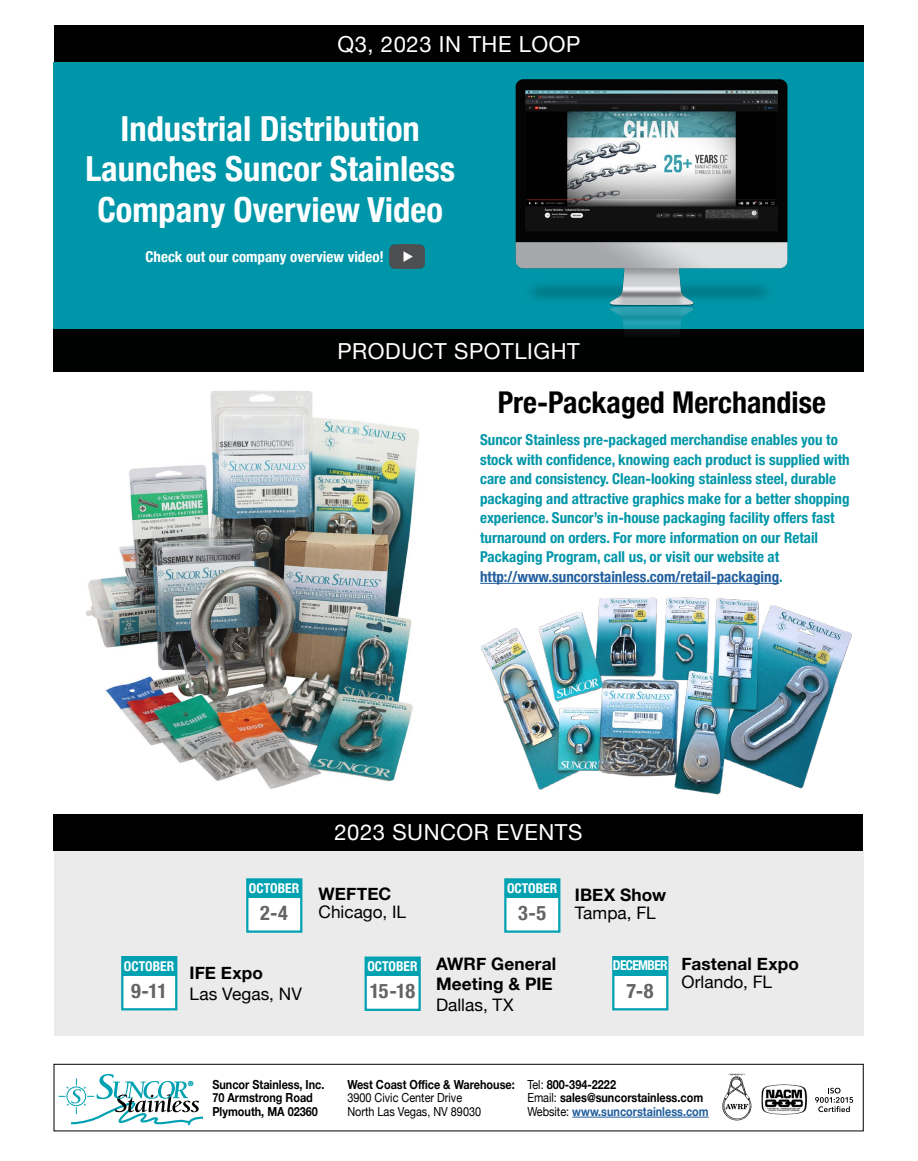
<style>
.page{position:relative;width:918px;height:1161px;background:#fff}
.page>*{position:absolute;margin:0;border:0;box-sizing:border-box;transform-origin:0 0}
.t1{font:700 condensed 34.5px/40.5px "Helvetica Neue";color:#fff;text-align:center}
.t2{font:700 condensed 30px "Helvetica Neue";color:#000}
.t3{font:22.05px "Helvetica Neue";letter-spacing:.025em;color:#fff}
.t4{font:700 condensed 20.25px "Helvetica Neue";color:#636466}
.t5{font:700 17.25px "Helvetica Neue";letter-spacing:.005em;color:#000}
.t6{font:17.25px "Helvetica Neue";color:#000}
.t7{font:700 condensed 15px/19.5px "Helvetica Neue";color:#0096a9}
.t8{font:700 condensed 15px "Helvetica Neue";color:#fff}
.t9{font:700 condensed 13.5px "Helvetica Neue";color:#fff}
.t10{font:700 condensed 13.5px "Helvetica Neue";letter-spacing:-.05em;color:#fff}
.t11{font:700 12.45px "Helvetica Neue";color:#000;scale:.87 1}
.t12{font:12.45px "Helvetica Neue";color:#000;scale:.87 1}
.t13{font:700 12.45px "Helvetica Neue";color:#215e9e;scale:.87 1}
.t14{font:700 6.9px "Helvetica Neue";color:#00a1b1;scale:.95 1}
.s1{color:#215e9e}
.s2{font-weight:400}
.s3{font-weight:400;color:#000}
</style>
<div class="page">
<div style="left:54px;top:62px;width:810px;height:267px;background:#0096a9"></div>
<div style="left:54px;top:851px;width:809px;height:184px;background:#ebebec"></div>
<div style="left:54px;top:25px;width:810px;height:37px;background:#000"></div>
<div style="left:53px;top:814px;width:810px;height:37px;background:#000"></div>
<div style="left:53px;top:329px;width:811px;height:43px;background:#000101"></div>
<div style="left:54px;top:1064px;width:810px;height:67px;border:1px solid #000"></div>
<svg style="left:59px;top:1074px;width:144px;height:51px"></svg>
<svg style="left:722px;top:1074px;width:29px;height:46px"></svg>
<img style="left:761px;top:1084px;width:47px;height:31px">
<svg style="left:815px;top:1088px;width:38px;height:24px"></svg>
<hr style="left:572px;top:1117px;width:137px;height:1px;background:#215e9e">
<div style="left:246px;top:878px;width:56px;height:55px;background:#fff;border:2px solid #00a1b1"></div>
<div style="left:247px;top:880px;width:54px;height:17px;background:#00a1b1"></div>
<div style="left:504px;top:878px;width:56px;height:55px;background:#fff;border:2px solid #00a1b1"></div>
<div style="left:505px;top:880px;width:54px;height:17px;background:#00a1b1"></div>
<div style="left:121px;top:956px;width:56px;height:54px;background:#fff;border:2px solid #00a1b1"></div>
<div style="left:122px;top:958px;width:54px;height:17px;background:#00a1b1"></div>
<div style="left:365px;top:957px;width:56px;height:54px;background:#fff;border:2px solid #00a1b1"></div>
<div style="left:366px;top:958px;width:54px;height:18px;background:#00a1b1"></div>
<div style="left:612px;top:956px;width:56px;height:54px;background:#fff;border:2px solid #00a1b1"></div>
<div style="left:613px;top:958px;width:54px;height:17px;background:#00a1b1"></div>
<img style="left:515px;top:79px;width:273px;height:254px">
<img style="left:86px;top:390px;width:333px;height:399px">
<hr style="left:480px;top:583px;width:299px;height:1px;background:#215e9e">
<img style="left:481px;top:598px;width:371px;height:196px">
<img style="left:390px;top:245px;width:34px;height:24px">
<h3 class="t3" style="left:337px;top:28px;width:245px">Q3, 2023 IN THE LOOP</h3>
<h1 class="t1" style="left:85px;top:106px;width:371px">Industrial Distribution<br>Launches Suncor Stainless<br>Company Overview Video</h1>
<p class="t8" style="left:146px;top:244px;width:240px">Check out our company overview video!</p>
<h3 class="t3" style="left:337px;top:335px;width:244px">PRODUCT SPOTLIGHT</h3>
<h2 class="t2" style="left:498px;top:378px;width:330px">Pre-Packaged Merchandise</h2>
<p class="t7" style="left:480px;top:429px;width:371px">Suncor Stainless pre-packaged merchandise enables you to stock with confidence, knowing each product is supplied with care and consistency. Clean-looking stainless steel, durable packaging and attractive graphics make for a better shopping experience. Suncor’s in-house packaging facility offers fast turnaround on orders. For more information on our Retail Packaging Program, call us, or visit our website at <span class="s1">http://www.suncorstainless.com/retail-packaging</span>.</p>
<h3 class="t3" style="left:334px;top:816px;width:249px">2023 SUNCOR EVENTS</h3>
<p class="t9" style="left:124px;top:955px;width:52px">OCTOBER</p>
<h3 class="t4" style="left:131px;top:974px;width:38px">9-11</h3>
<p class="t9" style="left:249px;top:877px;width:52px">OCTOBER</p>
<h3 class="t4" style="left:260px;top:896px;width:29px">2-4</h3>
<p class="t5" style="left:190px;top:959px;width:75px">IFE Expo</p>
<p class="t6" style="left:190px;top:981px;width:114px">Las Vegas, NV</p>
<p class="t5" style="left:319px;top:880px;width:74px">WEFTEC</p>
<p class="t6" style="left:319px;top:899px;width:89px">Chicago, IL</p>
<p class="t9" style="left:367px;top:955px;width:52px">OCTOBER</p>
<h3 class="t4" style="left:370px;top:974px;width:47px">15-18</h3>
<p class="t9" style="left:507px;top:877px;width:52px">OCTOBER</p>
<h3 class="t4" style="left:518px;top:896px;width:30px">3-5</h3>
<p class="t5" style="left:575px;top:881px;width:93px">IBEX Show</p>
<p class="t6" style="left:575px;top:901px;width:82px">Tampa, FL</p>
<p class="t5" style="left:436px;top:950px;width:122px">AWRF General</p>
<p class="t10" style="left:613px;top:954px;width:56px">DECEMBER</p>
<p class="t5" style="left:436px;top:971px;width:118px">Meeting &amp; PIE</p>
<p class="t6" style="left:436px;top:993px;width:79px">Dallas, TX</p>
<h3 class="t4" style="left:627px;top:974px;width:29px">7-8</h3>
<p class="t5" style="left:682px;top:950px;width:119px">Fastenal Expo</p>
<p class="t6" style="left:682px;top:969px;width:92px">Orlando, FL</p>
<p class="t14" style="left:188px;top:1078px;width:7px">®</p>
<p class="t11" style="left:212px;top:1075px;width:130px">Suncor Stainless, Inc.</p>
<p class="t11" style="left:347px;top:1075px;width:310px">West Coast Office &amp; Warehouse: <span class="s2">Tel:</span> 800-394-2222</p>
<p class="t11" style="left:212px;top:1088px;width:117px">70 Armstrong Road</p>
<p class="t12" style="left:347px;top:1089px;width:133px">3900 Civic Center Drive</p>
<p class="t11" style="left:527px;top:1088px;width:204px"><span class="s2">Email:</span> sales@suncorstainless.com</p>
<p class="t11" style="left:212px;top:1102px;width:123px">Plymouth, MA 02360</p>
<p class="t12" style="left:347px;top:1102px;width:155px">North Las Vegas, NV 89030</p>
<p class="t13" style="left:527px;top:1102px;width:210px"><span class="s3">Website:</span> www.suncorstainless.com</p>
</div>
